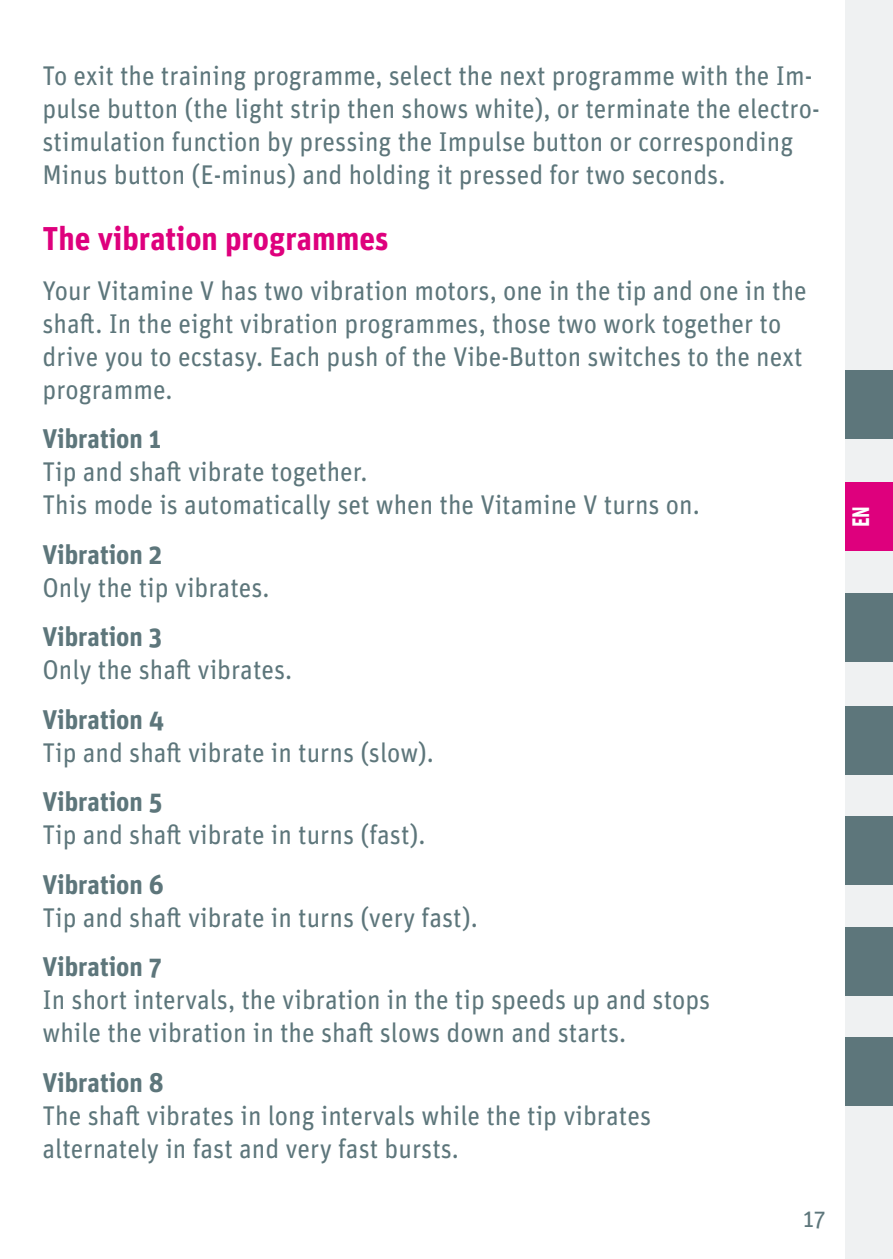
<style>
.page{position:relative;width:893px;height:1259px;background:#fff}
.page>*{position:absolute;margin:0;border:0;box-sizing:border-box;transform-origin:0 0}
.t1{font:700 33px "Unit Pro";color:#de007d;scale:.95 1}
.t2{font:27px/33px "Unit Pro";color:#5d767b;scale:.95 1}
.t3{font:700 27px "Unit Pro";color:#5d767b;scale:.95 1}
.t4{font:24px "Unit Pro";color:#5d767b}
.t5{font:700 24px "Unit Pro";color:#fff;scale:.8 1}
</style>
<div class="page">
<div style="left:845px;top:0;width:48px;height:1259px;background:#eff1f2"></div>
<div style="left:845px;top:370px;width:48px;height:68px;background:#5d767b"></div>
<div style="left:845px;top:593px;width:48px;height:68px;background:#5d767b"></div>
<div style="left:845px;top:706px;width:48px;height:68px;background:#5d767b"></div>
<div style="left:845px;top:816px;width:48px;height:68px;background:#5d767b"></div>
<div style="left:845px;top:927px;width:48px;height:68px;background:#5d767b"></div>
<div style="left:845px;top:1037px;width:48px;height:69px;background:#5d767b"></div>
<div style="left:845px;top:483px;width:48px;height:68px;background:#de007d"></div>
<p class="t2" style="left:43px;top:58px;width:820px">To exit the training programme, select the next programme with the Im&shy;pulse button (the light strip then shows white), or terminate the electro&shy;stimulation function by pressing the Impulse button or corresponding Minus button (E-minus) and holding it pressed for two seconds.</p>
<p class="t1" style="left:43px;top:214px;width:366px">The vibration programmes</p>
<p class="t2" style="left:43px;top:272px;width:806px">Your Vitamine V has two vibration motors, one in the tip and one in the shaft. In the eight vibration programmes, those two work together to drive you to ecstasy. Each push of the Vibe-Button switches to the next programme.</p>
<p class="t3" style="left:43px;top:419px;width:126px">Vibration 1</p>
<p class="t2" style="left:43px;top:454px;width:693px">Tip and shaft vibrate together.<br>This mode is automatically set when the Vitamine V turns on.</p>
<p class="t3" style="left:43px;top:534px;width:127px">Vibration 2</p>
<p class="t2" style="left:43px;top:569px;width:241px">Only the tip vibrates.</p>
<p class="t3" style="left:43px;top:617px;width:127px">Vibration 3</p>
<p class="t2" style="left:43px;top:652px;width:265px">Only the shaft vibrates.</p>
<p class="t3" style="left:43px;top:699px;width:130px">Vibration 4</p>
<p class="t2" style="left:43px;top:734px;width:414px">Tip and shaft vibrate in turns (slow).</p>
<p class="t3" style="left:43px;top:782px;width:128px">Vibration 5</p>
<p class="t2" style="left:43px;top:817px;width:405px">Tip and shaft vibrate in turns (fast).</p>
<p class="t3" style="left:43px;top:864px;width:129px">Vibration 6</p>
<p class="t2" style="left:43px;top:899px;width:460px">Tip and shaft vibrate in turns (very fast).</p>
<p class="t3" style="left:43px;top:947px;width:127px">Vibration 7</p>
<p class="t2" style="left:43px;top:982px;width:705px">In short intervals, the vibration in the tip speeds up and stops while the vibration in the shaft slows down and starts.</p>
<p class="t3" style="left:43px;top:1062px;width:129px">Vibration 8</p>
<p class="t2" style="left:43px;top:1097px;width:642px">The shaft vibrates in long intervals while the tip vibrates alternately in fast and very fast bursts.</p>
<p class="t4" style="left:803px;top:1202px;width:24px">17</p>
<p class="t5" style="left:843px;top:527px;width:28px;rotate:-90deg">EN</p>
</div>
